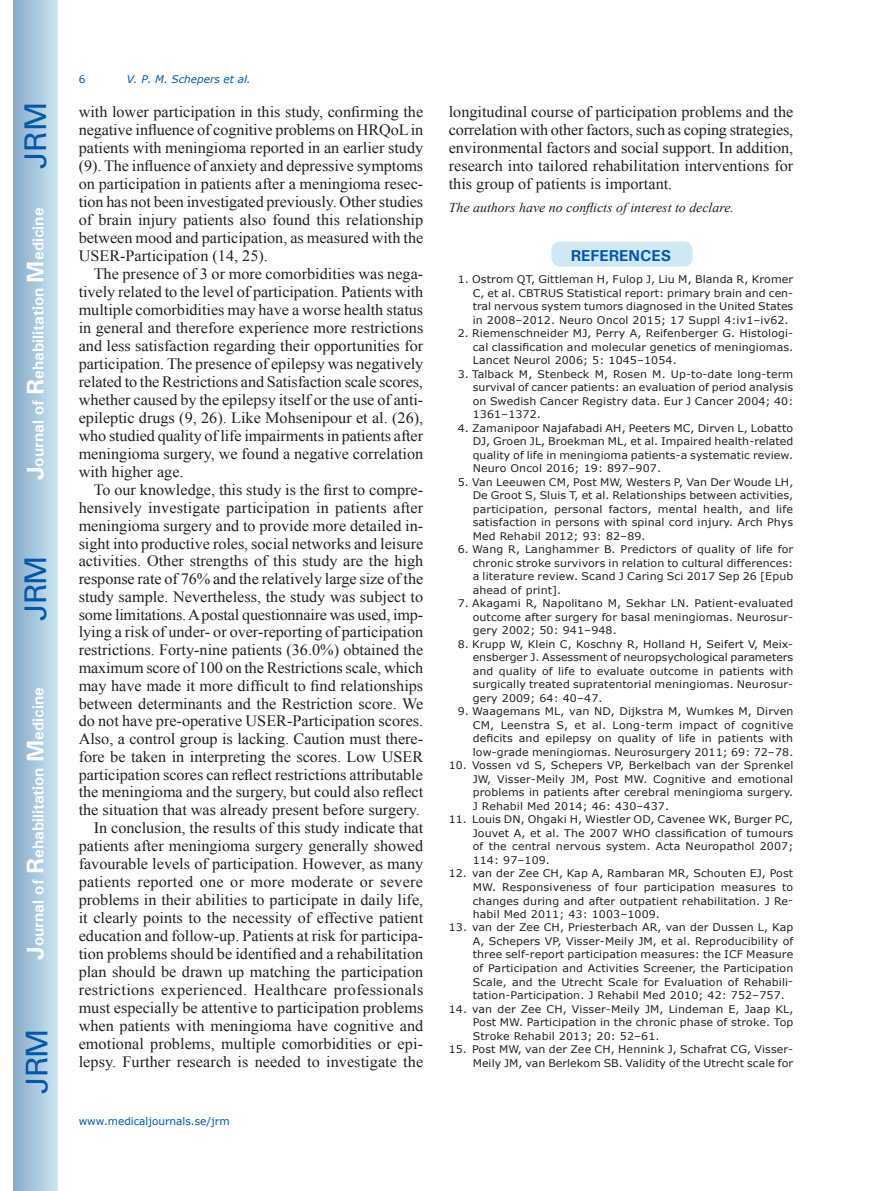
<style>
.page{position:relative;width:872px;height:1191px;background:#fff}
.page>*{position:absolute;margin:0;border:0;box-sizing:border-box;transform-origin:0 0}
.t1{font:30px "Univers";letter-spacing:-.03em;color:#0157a8}
.t2{font:15.75px/17.9px "Times New Roman";color:#231f20;text-align:justify}
.t3{font:700 15.75px "Univers";color:#fff}
.t4{font:700 15.75px "Univers";color:#0157a8}
.t5{font:italic 13.5px "Times New Roman";color:#231f20}
.t6{font:10.5px/13.5px "Verdana";letter-spacing:.01em;color:#231f20;text-align:justify;scale:1.05 1}
.t7{font:10.5px "Verdana";color:#0157a8}
.t8{font:italic 10.5px "Verdana";color:#0157a8}
.s1{font-size:24px}
</style>
<div class="page">
<div style="left:14px;top:0;width:43px;height:1191px;background:linear-gradient(to right,#88acca,#cbe5f2)"></div>
<div style="left:551px;top:241px;width:142px;height:26px;background:#cee8f4;border-radius:10px"></div>
<div style="left:550px;top:240px;width:144px;height:28px;border:2px solid #fff;border-radius:10px"></div>
<h1 class="t1" style="left:18px;top:169px;width:68px;rotate:-90deg">JRM</h1>
<p class="t3" style="left:28px;top:480px;width:274px;rotate:-90deg"><span class="s1">J</span>ournal of <span class="s1">R</span>ehabilitation <span class="s1">M</span>edicine</p>
<h1 class="t1" style="left:18px;top:620px;width:67px;rotate:-90deg">JRM</h1>
<p class="t3" style="left:28px;top:959px;width:274px;rotate:-90deg"><span class="s1">J</span>ournal of <span class="s1">R</span>ehabilitation <span class="s1">M</span>edicine</p>
<h1 class="t1" style="left:19px;top:1093px;width:67px;rotate:-90deg">JRM</h1>
<p class="t7" style="left:79px;top:72px;width:8px">6</p>
<p class="t8" style="left:127px;top:72px;width:126px">V. P. M. Schepers et al.</p>
<p class="t2" style="left:79px;top:103px;width:346px">with lower participation in this study, confirming the negative influence of cognitive problems on HRQoL in patients with meningioma reported in an earlier study (9). The influence of anxiety and depressive symptoms on participation in patients after a meningioma resec&shy;tion has not been investigated previously. Other studies of brain injury patients also found this relationship between mood and participation, as measured with the USER-Participation (14, 25).</p>
<p class="t2" style="left:79px;top:265px;width:346px;text-indent:15px">The presence of 3 or more comorbidities was nega&shy;tively related to the level of participation. Patients with multiple comorbidities may have a worse health status in general and therefore experience more restrictions and less satisfaction regarding their opportunities for participation. The presence of epilepsy was negatively related to the Restrictions and Satisfaction scale scores, whether caused by the epilepsy itself or the use of anti&shy;epileptic drugs (9, 26). Like Mohsenipour et al. (26), who studied quality of life impairments in patients after meningioma surgery, we found a negative correlation with higher age.</p>
<p class="t2" style="left:79px;top:481px;width:346px;text-align:right">To our knowledge, this study is the first to compre&shy;hensively investigate participation in patients after meningioma surgery and to provide more detailed in&shy;sight into productive roles, social networks and leisure activities. Other strengths of this study are the high response rate of 76% and the relatively large size of the study sample. Nevertheless, the study was subject to some limitations. A postal questionnaire was used, imp&shy;lying a risk of under- or over-reporting of participation restrictions. Forty-nine patients (36.0%) obtained the maximum score of 100 on the Restrictions scale, which may have made it more difficult to find relationships between determinants and the Restriction score. We do not have pre-operative USER-Participation scores.<br>Also, a control group is lacking. Caution must there&shy;fore be taken in interpreting the scores. Low USER participation scores can reflect restrictions attributable the meningioma and the surgery, but could also reflect the situation that was already present before surgery.<br>In conclusion, the results of this study indicate that patients after meningioma surgery generally showed favourable levels of participation. However, as many patients reported one or more moderate or severe problems in their abilities to participate in daily life, it clearly points to the necessity of effective patient education and follow-up. Patients at risk for participa&shy;tion problems should be identified and a rehabilitation plan should be drawn up matching the participation restrictions experienced. Healthcare professionals must especially be attentive to participation problems when patients with meningioma have cognitive and emotional problems, multiple comorbidities or epi&shy;lepsy. Further research is needed to investigate the</p>
<p class="t7" style="left:79px;top:1114px;width:152px">www.medicaljournals.se/jrm</p>
<p class="t2" style="left:449px;top:103px;width:346px">longitudinal course of participation problems and the correlation with other factors, such as coping strategies, environmental factors and social support. In addition, research into tailored rehabilitation interventions for this group of patients is important.</p>
<p class="t5" style="left:449px;top:198px;width:287px">The authors have no conflicts of interest to declare.</p>
<p class="t4" style="left:571px;top:245px;width:102px">REFERENCES</p>
<p class="t6" style="left:473px;top:272px;width:307px;text-indent:-15px">1. Ostrom QT, Gittleman H, Fulop J, Liu M, Blanda R, Kromer C, et al. CBTRUS Statistical report: primary brain and cen&shy;tral nervous system tumors diagnosed in the United States in 2008–2012. Neuro Oncol 2015; 17 Suppl 4:iv1–iv62.</p>
<p class="t6" style="left:473px;top:326px;width:307px;text-indent:-15px">2. Riemenschneider MJ, Perry A, Reifenberger G. Histologi&shy;cal classification and molecular genetics of meningiomas.<br>Lancet Neurol 2006; 5: 1045–1054.</p>
<p class="t6" style="left:473px;top:367px;width:307px;text-indent:-15px">3. Talback M, Stenbeck M, Rosen M. Up-to-date long-term survival of cancer patients: an evaluation of period analysis on Swedish Cancer Registry data. Eur J Cancer 2004; 40:<br>1361–1372.</p>
<p class="t6" style="left:473px;top:421px;width:307px;text-indent:-15px">4. Zamanipoor Najafabadi AH, Peeters MC, Dirven L, Lobatto DJ, Groen JL, Broekman ML, et al. Impaired health-related quality of life in meningioma patients-a systematic review.<br>Neuro Oncol 2016; 19: 897–907.</p>
<p class="t6" style="left:473px;top:475px;width:307px;text-indent:-15px">5. Van Leeuwen CM, Post MW, Westers P, Van Der Woude LH, De Groot S, Sluis T, et al. Relationships between activities, participation, personal factors, mental health, and life satisfaction in persons with spinal cord injury. Arch Phys Med Rehabil 2012; 93: 82–89.</p>
<p class="t6" style="left:473px;top:542px;width:307px;text-indent:-15px">6. Wang R, Langhammer B. Predictors of quality of life for chronic stroke survivors in relation to cultural differences: a literature review. Scand J Caring Sci 2017 Sep 26 [Epub ahead of print].</p>
<p class="t6" style="left:473px;top:597px;width:307px;text-indent:-15px">7. Akagami R, Napolitano M, Sekhar LN. Patient-evaluated outcome after surgery for basal meningiomas. Neurosur&shy;gery 2002; 50: 941–948.</p>
<p class="t6" style="left:473px;top:637px;width:307px;text-indent:-15px">8. Krupp W, Klein C, Koschny R, Holland H, Seifert V, Meix&shy;ensberger J. Assessment of neuropsychological parameters and quality of life to evaluate outcome in patients with surgically treated supratentorial meningiomas. Neurosur&shy;gery 2009; 64: 40–47.</p>
<p class="t6" style="left:473px;top:704px;width:307px;text-indent:-15px">9. Waagemans ML, van ND, Dijkstra M, Wumkes M, Dirven CM, Leenstra S, et al. Long-term impact of cognitive deficits and epilepsy on quality of life in patients with low-grade meningiomas. Neurosurgery 2011; 69: 72–78.</p>
<p class="t6" style="left:473px;top:758px;width:307px;text-indent:-24px">10. Vossen vd S, Schepers VP, Berkelbach van der Sprenkel JW, Visser-Meily JM, Post MW. Cognitive and emotional problems in patients after cerebral meningioma surgery.<br>J Rehabil Med 2014; 46: 430–437.</p>
<p class="t6" style="left:473px;top:812px;width:307px;text-indent:-24px">11. Louis DN, Ohgaki H, Wiestler OD, Cavenee WK, Burger PC, Jouvet A, et al. The 2007 WHO classification of tumours of the central nervous system. Acta Neuropathol 2007; 114: 97–109.</p>
<p class="t6" style="left:473px;top:866px;width:307px;text-indent:-24px">12. van der Zee CH, Kap A, Rambaran MR, Schouten EJ, Post MW. Responsiveness of four participation measures to changes during and after outpatient rehabilitation. J Re&shy;habil Med 2011; 43: 1003–1009.</p>
<p class="t6" style="left:473px;top:920px;width:307px;text-indent:-24px">13. van der Zee CH, Priesterbach AR, van der Dussen L, Kap A, Schepers VP, Visser-Meily JM, et al. Reproducibility of three self-report participation measures: the ICF Measure of Participation and Activities Screener, the Participation Scale, and the Utrecht Scale for Evaluation of Rehabili&shy;tation-Participation. J Rehabil Med 2010; 42: 752–757.</p>
<p class="t6" style="left:473px;top:1001px;width:307px;text-indent:-24px">14. van der Zee CH, Visser-Meily JM, Lindeman E, Jaap KL, Post MW. Participation in the chronic phase of stroke. Top Stroke Rehabil 2013; 20: 52–61.</p>
<p class="t6" style="left:449px;top:1042px;width:330px;text-align:right">15. Post MW, van der Zee CH, Hennink J, Schafrat CG, Visser-<br>Meily JM, van Berlekom SB. Validity of the Utrecht scale for</p>
</div>
